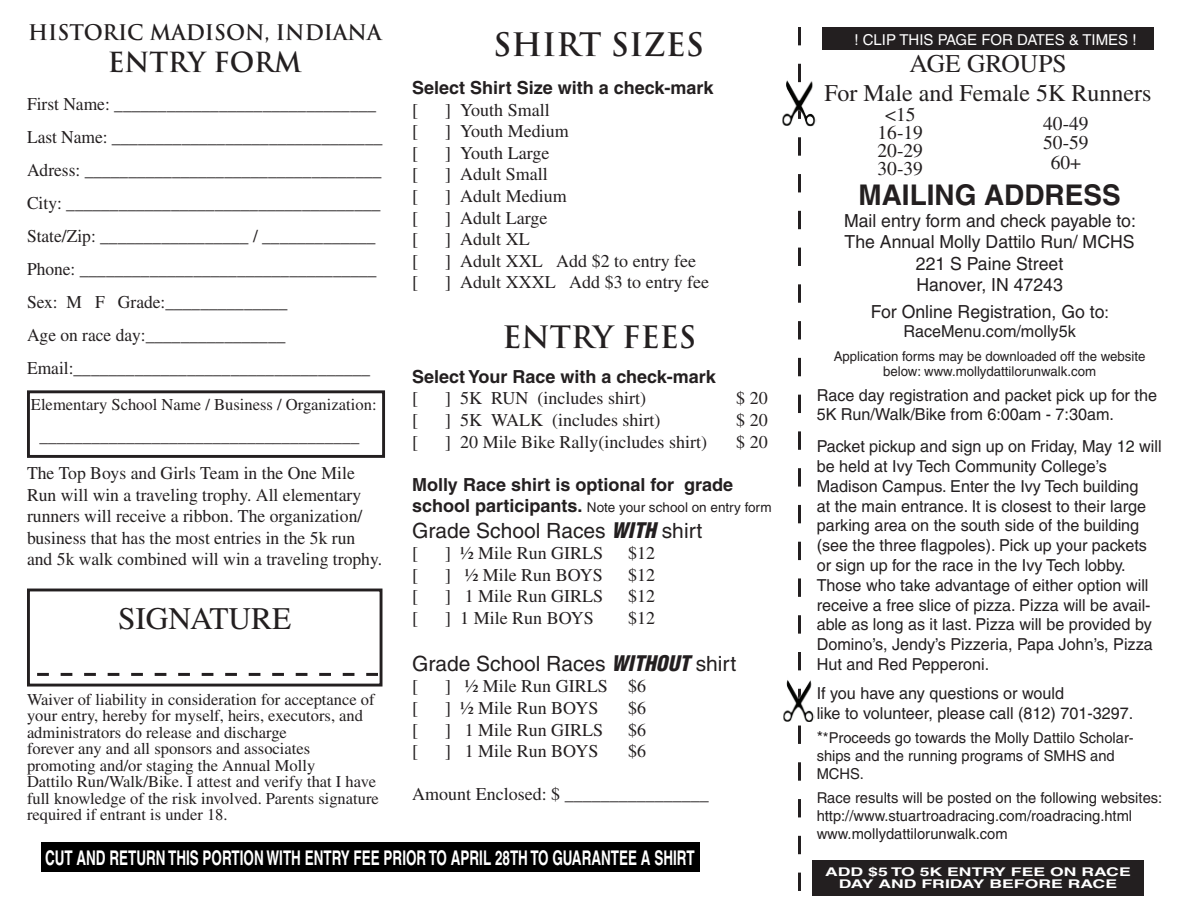
<style>
.page{position:relative;width:1188px;height:918px;background:#fff}
.page>*{position:absolute;margin:0;border:0;box-sizing:border-box;transform-origin:0 0}
.t1{font:700 31.5px "Trajan Pro";color:#231f20}
.t2{font:31.35px "Times";color:#231f20}
.t3{font:700 30px "Trajan Pro";color:#231f20}
.t4{font:700 28.5px "Helvetica";color:#231f20}
.t5{font:700 27px "Trajan Pro";color:#231f20}
.t6{font:25.5px "Times";color:#231f20}
.t7{font:24px "Times";color:#231f20}
.t8{font:21px "Helvetica";color:#231f20}
.t9{font:700 21px "Trajan Pro";color:#231f20}
.t10{font:700 20.25px "Helvetica";color:#fff;scale:.67 1}
.t11{font:19.5px/18px "Times";color:#231f20;text-align:center}
.t12{font:18px/33px "Times";color:#231f20}
.t13{font:18px/21.6px "Helvetica";color:#231f20;text-align:center}
.t14{font:700 18px "Helvetica";color:#231f20}
.t15{font:17.25px "Times";color:#231f20}
.t16{font:16.5px/19.8px "Helvetica";color:#231f20}
.t17{font:16.5px/16.5px "Times";color:#231f20}
.t18{font:15px/18px "Helvetica";color:#231f20}
.t19{font:15px "Helvetica";color:#fff}
.t20{font:13.5px/15px "Helvetica";color:#231f20;text-align:center}
.t21{font:700 12px "Helvetica";color:#fff;scale:1.47 1}
.s1{font-weight:700;font-size:18px}
.s2{font-weight:900;font-style:italic;font-stretch:condensed}
.s3{font-size:16.5px}
</style>
<div class="page">
<svg style="left:37px;top:673px;width:341px;height:3px"></svg>
<div style="left:27px;top:589px;width:355px;height:98px;border:3px solid #231f20"></div>
<div style="left:27px;top:390px;width:358px;height:68px;border:3px solid #231f20"></div>
<div style="left:42px;top:843px;width:658px;height:29px;background:#000"></div>
<svg style="left:798px;top:27px;width:3px;height:864px"></svg>
<div style="left:812px;top:861px;width:332px;height:35px;background:#231f20"></div>
<div style="left:823px;top:27px;width:331px;height:23px;background:#231f20"></div>
<img style="left:782px;top:78px;width:35px;height:48px">
<img style="left:783px;top:677px;width:32px;height:45px">
<p class="t9" style="left:28px;top:19px;width:355px">HISTORIC MADISON, INDIANA</p>
<h3 class="t5" style="left:108px;top:46px;width:195px">ENTRY FORM</h3>
<p class="t12" style="left:27px;top:87px;width:357px">First Name: ______________________________ Last Name: _______________________________ Adress: __________________________________ City: ____________________________________ State/Zip: _________________ / _____________ Phone: __________________________________ Sex: M F Grade:______________<br>Age on race day:________________ Email:__________________________________</p>
<p class="t17" style="left:31px;top:396px;width:347px">Elementary School Name / Business / Organization:</p>
<p class="t15" style="left:40px;top:426px;width:321px">_____________________________________</p>
<p class="t12" style="left:27px;top:462px;width:357px;line-height:21.6px">The Top Boys and Girls Team in the One Mile Run will win a traveling trophy. All elementary runners will receive a ribbon. The organization/ business that has the most entries in the 5k run and 5k walk combined will win a traveling trophy.</p>
<h2 class="t2" style="left:118px;top:601px;width:175px">SIGNATURE</h2>
<p class="t17" style="left:27px;top:691px;width:353px">Waiver of liability in consideration for acceptance of your entry, hereby for myself, heirs, executors, and administrators do release and discharge<br>forever any and all sponsors and associates promoting and/or staging the Annual Molly<br>Dattilo Run/Walk/Bike. I attest and verify that I have full knowledge of the risk involved. Parents signature required if entrant is under 18.</p>
<h1 class="t1" style="left:493px;top:24px;width:212px">SHIRT SIZES</h1>
<p class="t14" style="left:412px;top:77px;width:303px">Select Shirt Size with a check-mark</p>
<p class="t12" style="left:412px;top:93px;width:7px">[</p>
<p class="t12" style="left:445px;top:93px;width:106px">] Youth Small</p>
<p class="t12" style="left:412px;top:115px;width:7px">[</p>
<p class="t12" style="left:445px;top:115px;width:125px">] Youth Medium</p>
<p class="t12" style="left:412px;top:136px;width:7px">[</p>
<p class="t12" style="left:445px;top:136px;width:106px">] Youth Large</p>
<p class="t12" style="left:412px;top:158px;width:7px">[</p>
<p class="t12" style="left:445px;top:158px;width:104px">] Adult Small</p>
<p class="t12" style="left:412px;top:179px;width:7px">[</p>
<p class="t12" style="left:445px;top:179px;width:123px">] Adult Medium</p>
<p class="t12" style="left:412px;top:201px;width:7px">[</p>
<p class="t12" style="left:445px;top:201px;width:104px">] Adult Large</p>
<p class="t12" style="left:412px;top:223px;width:7px">[</p>
<p class="t12" style="left:445px;top:223px;width:86px">] Adult XL</p>
<p class="t12" style="left:412px;top:244px;width:7px">[</p>
<p class="t12" style="left:445px;top:244px;width:252px">] Adult XXL Add $2 to entry fee</p>
<p class="t12" style="left:412px;top:266px;width:7px">[</p>
<p class="t12" style="left:445px;top:266px;width:265px">] Adult XXXL Add $3 to entry fee</p>
<h3 class="t3" style="left:502px;top:318px;width:195px">ENTRY FEES</h3>
<p class="t14" style="left:412px;top:365px;width:305px">Select Your Race with a check-mark</p>
<p class="t12" style="left:412px;top:382px;width:7px">[</p>
<p class="t12" style="left:445px;top:382px;width:202px">] 5K RUN (includes shirt)</p>
<p class="t12" style="left:736px;top:382px;width:33px">$ 20</p>
<p class="t12" style="left:412px;top:403px;width:7px">[</p>
<p class="t12" style="left:445px;top:403px;width:217px">] 5K WALK (includes shirt)</p>
<p class="t12" style="left:736px;top:403px;width:33px">$ 20</p>
<p class="t12" style="left:412px;top:425px;width:7px">[</p>
<p class="t12" style="left:445px;top:425px;width:263px">] 20 Mile Bike Rally(includes shirt)</p>
<p class="t12" style="left:736px;top:425px;width:33px">$ 20</p>
<p class="t14" style="left:412px;top:473px;width:322px">Molly Race shirt is optional for grade</p>
<p class="t20" style="left:412px;top:500px;width:361px"><span class="s1">school participants.</span> Note your school on entry form</p>
<p class="t8" style="left:412px;top:518px;width:292px">Grade School Races <span class="s2">WITH</span> shirt</p>
<p class="t12" style="left:412px;top:537px;width:7px">[</p>
<p class="t12" style="left:445px;top:537px;width:160px">] ½ Mile Run GIRLS</p>
<p class="t12" style="left:628px;top:537px;width:28px">$12</p>
<p class="t12" style="left:412px;top:558px;width:7px">[</p>
<p class="t12" style="left:445px;top:558px;width:159px">] ½ Mile Run BOYS</p>
<p class="t12" style="left:628px;top:558px;width:28px">$12</p>
<p class="t12" style="left:412px;top:580px;width:7px">[</p>
<p class="t12" style="left:445px;top:580px;width:160px">] 1 Mile Run GIRLS</p>
<p class="t12" style="left:628px;top:580px;width:28px">$12</p>
<p class="t12" style="left:412px;top:601px;width:7px">[</p>
<p class="t12" style="left:445px;top:601px;width:150px">] 1 Mile Run BOYS</p>
<p class="t12" style="left:628px;top:601px;width:28px">$12</p>
<p class="t8" style="left:412px;top:651px;width:325px">Grade School Races <span class="s2">WITHOUT</span> shirt</p>
<p class="t12" style="left:412px;top:670px;width:7px">[</p>
<p class="t12" style="left:445px;top:670px;width:203px">] ½ Mile Run GIRLS $6</p>
<p class="t12" style="left:412px;top:691px;width:7px">[</p>
<p class="t12" style="left:445px;top:691px;width:155px">] ½ Mile Run BOYS</p>
<p class="t12" style="left:628px;top:691px;width:19px">$6</p>
<p class="t12" style="left:412px;top:713px;width:7px">[</p>
<p class="t12" style="left:445px;top:713px;width:160px">] 1 Mile Run GIRLS</p>
<p class="t12" style="left:628px;top:713px;width:19px">$6</p>
<p class="t12" style="left:412px;top:735px;width:7px">[</p>
<p class="t12" style="left:445px;top:735px;width:155px">] 1 Mile Run BOYS</p>
<p class="t12" style="left:628px;top:735px;width:19px">$6</p>
<p class="t12" style="left:412px;top:778px;width:298px">Amount Enclosed: $ ________________</p>
<p class="t10" style="left:45px;top:846px;width:971px">CUT AND RETURN THIS PORTION WITH ENTRY FEE PRIOR TO APRIL 28TH TO GUARANTEE A SHIRT</p>
<p class="t19" style="left:854px;top:31px;width:284px">! CLIP THIS PAGE FOR DATES &amp; TIMES !</p>
<h3 class="t6" style="left:909px;top:50px;width:159px">AGE GROUPS</h3>
<h3 class="t7" style="left:825px;top:80px;width:328px">For Male and Female 5K Runners</h3>
<p class="t11" style="left:878px;top:105px;width:47px">&lt;15<br>16-19<br>20-29<br>30-39</p>
<p class="t11" style="left:1043px;top:113px;width:47px;line-height:19.5px">40-49<br>50-59<br>60+</p>
<h3 class="t4" style="left:858px;top:178px;width:264px">MAILING ADDRESS</h3>
<p class="t13" style="left:844px;top:209px;width:293px">Mail entry form and check payable to:<br>The Annual Molly Dattilo Run/ MCHS<br>221 S Paine Street<br>Hanover, IN 47243</p>
<p class="t13" style="left:871px;top:300px;width:240px">For Online Registration, Go to<span class="s3">:</span></p>
<p class="t16" style="left:903px;top:322px;width:174px">RaceMenu.com/molly5k</p>
<p class="t20" style="left:834px;top:349px;width:313px">Application forms may be downloaded off the website below: www.mollydattilorunwalk.com</p>
<p class="t16" style="left:817px;top:385px;width:342px">Race day registration and packet pick up for the<br>5K Run/Walk/Bike from 6:00am - 7:30am.</p>
<p class="t16" style="left:817px;top:436px;width:346px">Packet pickup and sign up on Friday, May 12 will be held at Ivy Tech Community College’s Madison Campus. Enter the Ivy Tech building<br>at the main entrance. It is closest to their large parking area on the south side of the building (see the three flagpoles). Pick up your packets or sign up for the race in the Ivy Tech lobby.<br>Those who take advantage of either option will receive a free slice of pizza. Pizza will be avail&shy;able as long as it last. Pizza will be provided by Domino’s, Jendy’s Pizzeria, Papa John’s, Pizza Hut and Red Pepperoni.</p>
<p class="t16" style="left:817px;top:683px;width:318px">If you have any questions or would<br>like to volunteer, please call (812) 701-3297.</p>
<p class="t18" style="left:817px;top:729px;width:319px"><span class="s3">*</span>*Proceeds go towards the Molly Dattilo Scholar&shy;ships and the running programs of SMHS and<br>MCHS.</p>
<p class="t18" style="left:817px;top:789px;width:347px">Race results will be posted on the following websites: http://www.stuartroadracing.com/roadracing.html www.mollydattilorunwalk.com</p>
<p class="t21" style="left:825px;top:865px;width:209px">ADD $5 TO 5K ENTRY FEE ON RACE</p>
<p class="t20" style="left:988px;top:861px;width:5px">.</p>
<p class="t21" style="left:839px;top:877px;width:191px">DAY AND FRIDAY BEFORE RACE</p>
</div>
